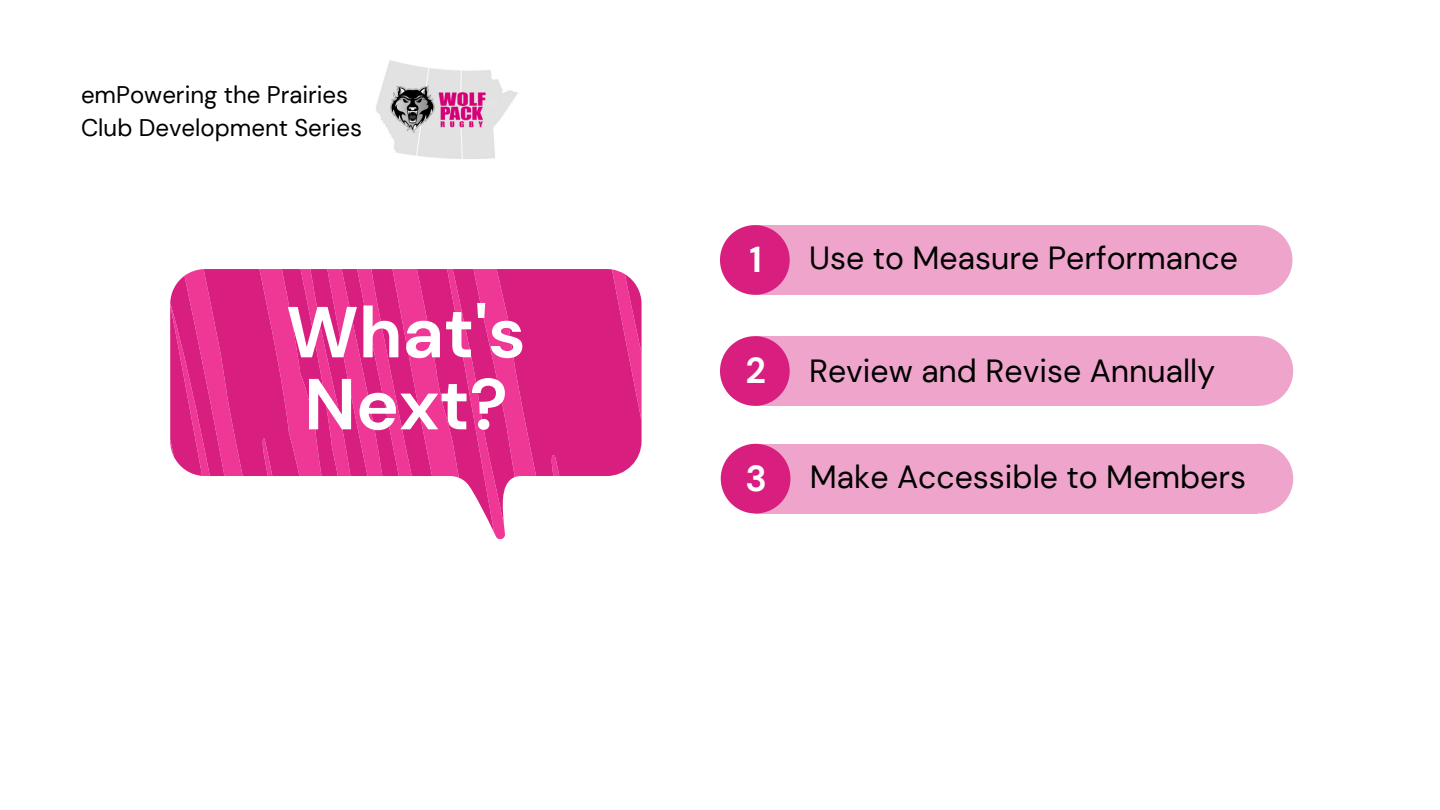
<style>
.page{position:relative;width:1440px;height:810px;background:#fff}
.page>*{position:absolute;margin:0;border:0;box-sizing:border-box;transform-origin:0 0}
.t1{font:700 72px/72px "DM Sans";color:#fff}
.t2{font:700 36px "DM Sans";color:#fff}
.t3{font:32px "DM Sans";color:#000}
.t4{font:24px/33px "DM Sans";color:#000}
</style>
<div class="page">
<svg style="left:170px;top:269px;width:472px;height:271px"></svg>
<div style="left:756px;top:336px;width:502px;height:70px;background:#efa5cb"></div>
<svg style="left:1258px;top:336px;width:35px;height:70px"></svg>
<div style="left:755px;top:225px;width:503px;height:70px;background:#efa5cb"></div>
<svg style="left:1258px;top:225px;width:34px;height:70px"></svg>
<div style="left:756px;top:444px;width:502px;height:70px;background:#efa5cb"></div>
<svg style="left:1258px;top:444px;width:35px;height:70px"></svg>
<svg style="left:720px;top:225px;width:70px;height:70px"></svg>
<svg style="left:721px;top:444px;width:69px;height:70px"></svg>
<svg style="left:720px;top:336px;width:70px;height:70px"></svg>
<img style="left:376px;top:60px;width:142px;height:99px">
<p class="t4" style="left:81px;top:79px;width:283px">emPowering the Prairies<br>Club Development Series</p>
<p class="t1" style="left:286px;top:297px;width:241px">What's<br>Next?</p>
<p class="t2" style="left:749px;top:237px;width:14px">1</p>
<p class="t3" style="left:809px;top:238px;width:430px">Use to Measure Performance</p>
<p class="t2" style="left:745px;top:348px;width:22px">2</p>
<p class="t3" style="left:809px;top:350px;width:408px">Review and Revise Annually</p>
<p class="t2" style="left:746px;top:455px;width:23px">3</p>
<p class="t3" style="left:810px;top:456px;width:438px">Make Accessible to Members</p>
</div>
